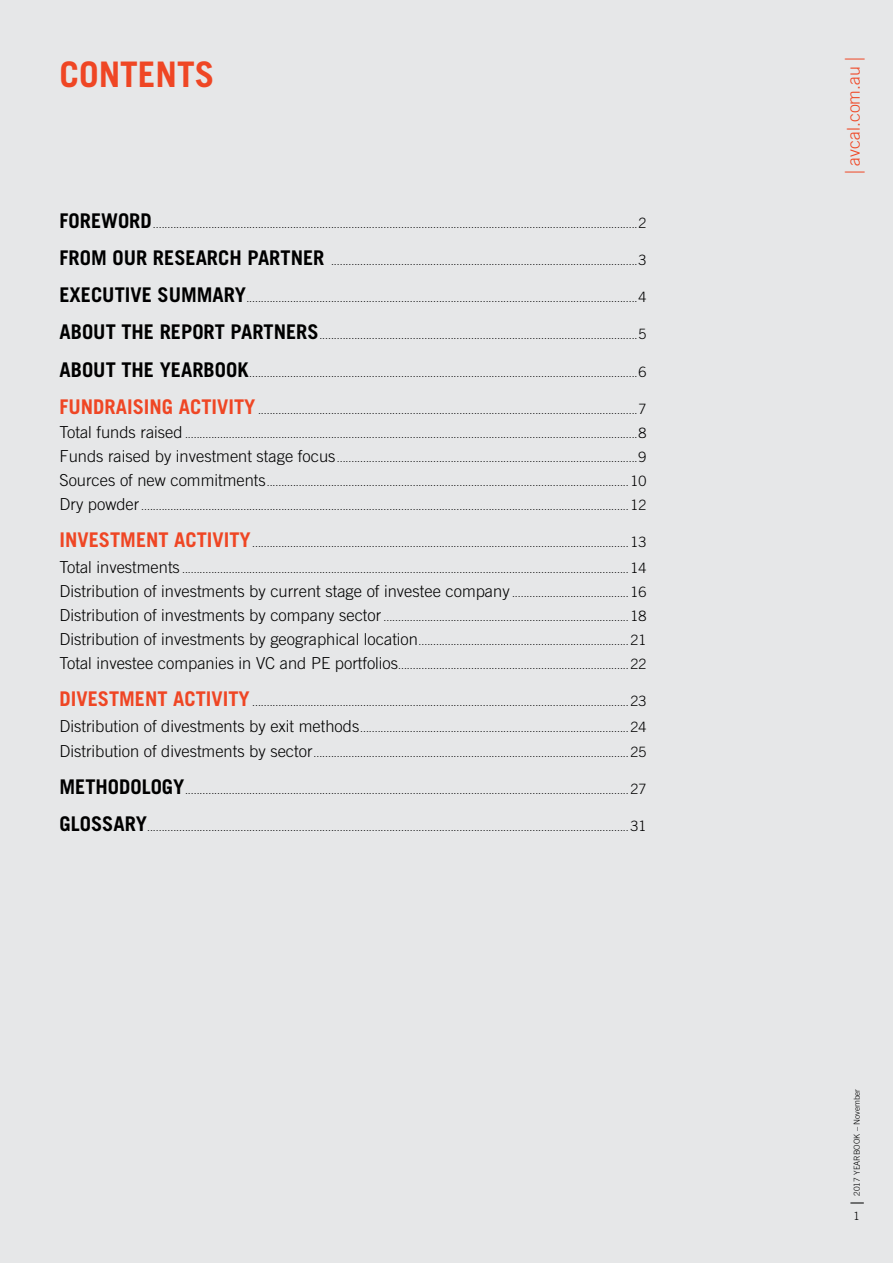
<style>
.page{position:relative;width:893px;height:1263px;background:#e6e7e8}
.page>*{position:absolute;margin:0;border:0;box-sizing:border-box;transform-origin:0 0}
.t1{font:700 35.25px "Trade Gothic";color:#ef4624}
.t2{font:300 17.7px "Trade Gothic";color:#ef4624}
.t3{font:300 16.5px "Trade Gothic";color:#000}
.t4{font:300 11.25px "Trade Gothic";color:#000}
.t5{font:300 10.5px "Trade Gothic";color:#000}
.t6{font:300 8.25px "Trade Gothic";color:#000}
.s1{font-weight:700;font-size:20.25px}
.s2{font-size:14.25px}
.s3{font-weight:700;font-size:20.25px;color:#ef4624}
.s4{font-size:16.5px}
.s5{font-size:10.5px}
.s6{font-size:26.55px}
.s7{font-size:18px}
</style>
<div class="page">
<h1 class="t1" style="left:60px;top:53px;width:156px">CONTENTS</h1>
<p class="t5" style="left:60px;top:218px;width:588px"><span class="s1">FOREWORD</span>......................................................................................................................................................................<span class="s2">2</span></p>
<p class="t5" style="left:60px;top:255px;width:588px"><span class="s1">FROM OUR RESEARCH PARTNER</span> .........................................................................................................<span class="s2">3</span></p>
<p class="t5" style="left:60px;top:292px;width:588px"><span class="s1">EXECUTIVE SUMMARY</span>......................................................................................................................................<span class="s2">4</span></p>
<p class="t5" style="left:60px;top:329px;width:588px"><span class="s1">ABOUT THE REPORT PARTNERS</span>.............................................................................................................<span class="s2">5</span></p>
<p class="t5" style="left:60px;top:366px;width:588px"><span class="s1">ABOUT THE YEARBOOK</span>.....................................................................................................................................<span class="s2">6</span></p>
<p class="t5" style="left:60px;top:404px;width:588px"><span class="s3">FUNDRAISING ACTIVITY</span> ..................................................................................................................................<span class="s2">7</span></p>
<p class="t5" style="left:60px;top:428px;width:588px"><span class="s4">Total funds raised</span> ...........................................................................................................................................................<span class="s2">8</span></p>
<p class="t5" style="left:60px;top:452px;width:588px"><span class="s4">Funds raised by investment stage focus</span>.......................................................................................................<span class="s2">9</span></p>
<p class="t5" style="left:60px;top:476px;width:588px"><span class="s4">Sources of new commitments</span>............................................................................................................................ <span class="s2">10</span></p>
<p class="t5" style="left:60px;top:500px;width:588px"><span class="s4">Dry powder</span> ....................................................................................................................................................................... <span class="s2">12</span></p>
<p class="t5" style="left:60px;top:537px;width:588px"><span class="s3">INVESTMENT ACTIVITY</span>................................................................................................................................. <span class="s2">13</span></p>
<p class="t5" style="left:60px;top:563px;width:588px"><span class="s4">Total investments</span> ......................................................................................................................................................... <span class="s2">14</span></p>
<h3 class="t3" style="left:60px;top:581px;width:588px">Distribution of investments by current stage of investee company <span class="s5">........................................</span> <span class="s2">16</span></h3>
<p class="t5" style="left:60px;top:611px;width:588px"><span class="s4">Distribution of investments by company sector</span> .................................................................................... <span class="s2">18</span></p>
<p class="t5" style="left:60px;top:635px;width:588px"><span class="s4">Distribution of investments by geographical location</span>........................................................................ <span class="s2">21</span></p>
<p class="t5" style="left:60px;top:659px;width:588px"><span class="s4">Total investee companies in VC and PE portfolios</span>............................................................................... <span class="s2">22</span></p>
<p class="t5" style="left:60px;top:696px;width:588px"><span class="s3">DIVESTMENT ACTIVITY</span> ................................................................................................................................. <span class="s2">23</span></p>
<p class="t5" style="left:60px;top:722px;width:588px"><span class="s4">Distribution of divestments by exit methods</span>............................................................................................ <span class="s2">24</span></p>
<p class="t5" style="left:60px;top:746px;width:588px"><span class="s4">Distribution of divestments by sector</span>............................................................................................................ <span class="s2">25</span></p>
<p class="t5" style="left:60px;top:784px;width:588px"><span class="s1">METHODOLOGY</span>........................................................................................................................................................ <span class="s2">27</span></p>
<p class="t5" style="left:60px;top:821px;width:588px"><span class="s1">GLOSSARY</span>..................................................................................................................................................................... <span class="s2">31</span></p>
<h2 class="t2" style="left:843px;top:174px;width:118px;rotate:-90deg"><span class="s6">|</span> avcal.com.au <span class="s6">|</span></h2>
<p class="t6" style="left:852px;top:1205px;width:117px;rotate:-90deg"><span class="s7">|</span> 2017 YEARBOOK – November</p>
<p class="t4" style="left:853px;top:1210px;width:8px">1</p>
</div>
